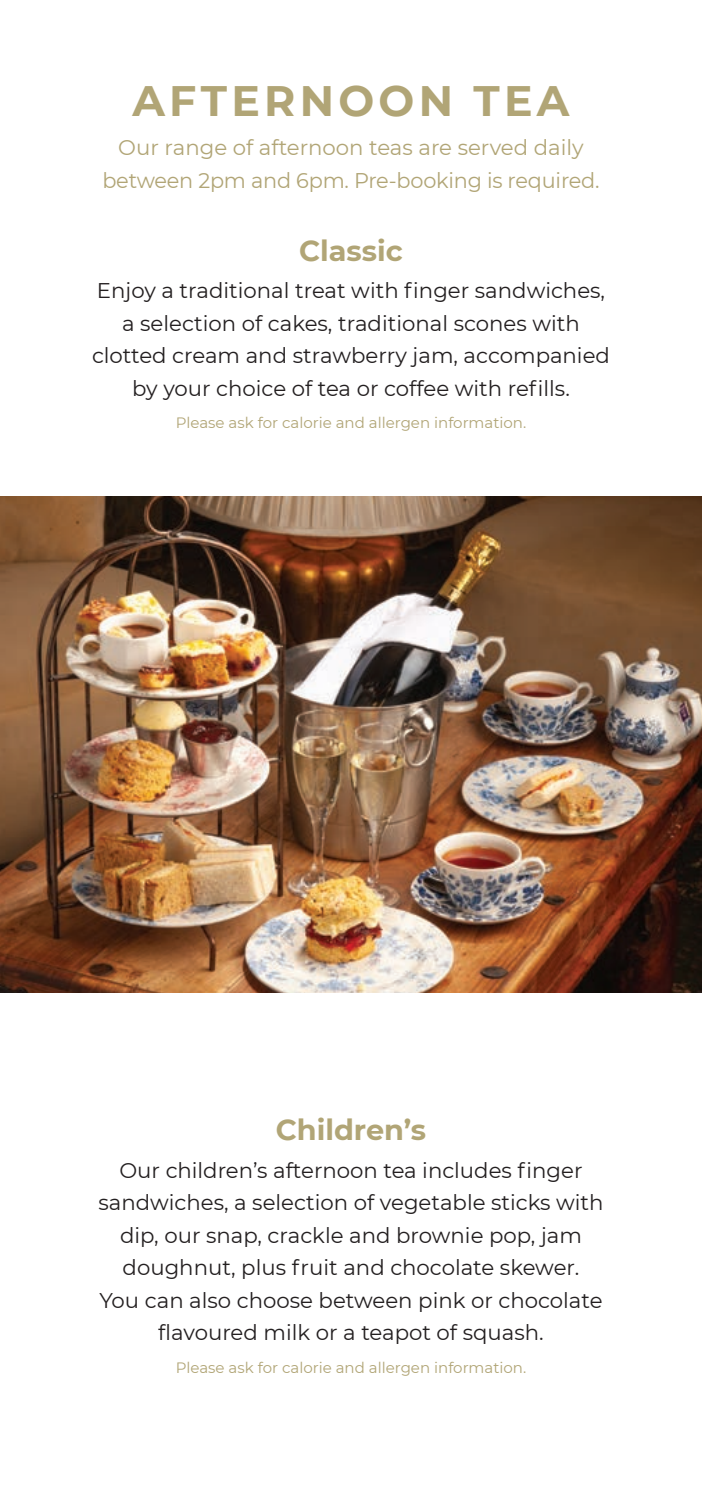
<style>
.page{position:relative;width:702px;height:1489px;background:#fff}
.page>*{position:absolute;margin:0;border:0;box-sizing:border-box;transform-origin:0 0}
.Section_Header_Big{font:700 42.5px "Montserrat";letter-spacing:.1em;color:#b1a576}
.Type{font:700 28.75px "Montserrat";color:#b1a576}
.Body{font:21.25px/32.5px "Montserrat";color:#231f20;text-align:center}
.Body-2{font:21.25px/32.5px "Montserrat";letter-spacing:-.01em;color:#b1a576;text-align:center}
.Body-3{font:15px "Montserrat";color:#b1a576}
</style>
<div class="page">
<img style="left:0;top:496px;width:702px;height:496px">
<p class="Section_Header_Big" style="left:132px;top:70px;width:438px">AFTERNOON TEA</p>
<p class="Body-2" style="left:102px;top:131px;width:498px">Our range of afternoon teas are served daily between 2pm and 6pm. Pre-booking is required.</p>
<p class="Type" style="left:299px;top:230px;width:105px">Classic</p>
<p class="Body" style="left:92px;top:273px;width:519px">Enjoy a traditional treat with finger sandwiches, a selection of cakes, traditional scones with clotted cream and strawberry jam, accompanied by your choice of tea or coffee with refills.</p>
<p class="Body-3" style="left:176px;top:412px;width:352px">Please ask for calorie and allergen information.</p>
<p class="Type" style="left:276px;top:1109px;width:152px">Children’s</p>
<p class="Body" style="left:98px;top:1153px;width:506px">Our children’s afternoon tea includes finger sandwiches, a selection of vegetable sticks with dip, our snap, crackle and brownie pop, jam doughnut, plus fruit and chocolate skewer.<br>You can also choose between pink or chocolate flavoured milk or a teapot of squash.</p>
<p class="Body-3" style="left:176px;top:1356px;width:352px">Please ask for calorie and allergen information.</p>
</div>
